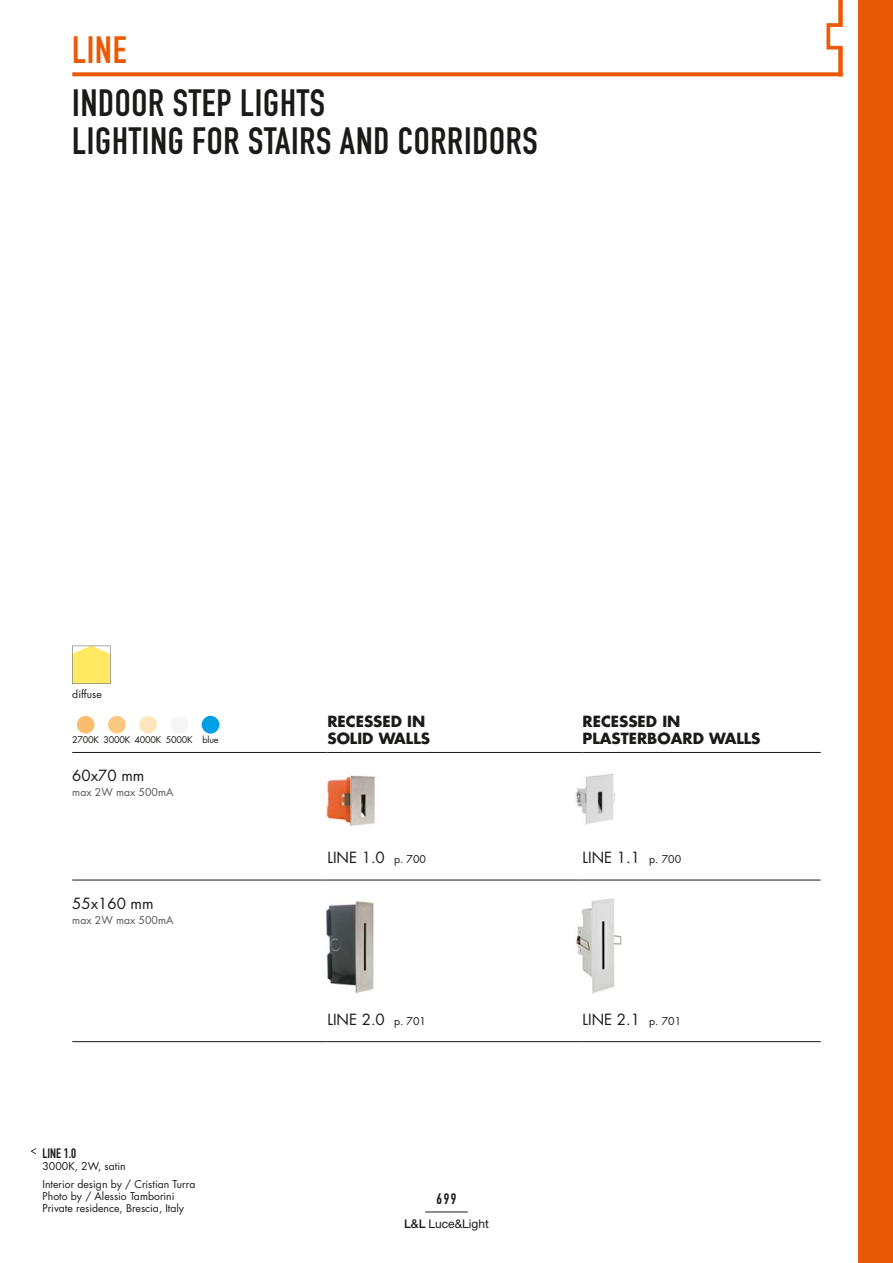
<style>
.page{position:relative;width:893px;height:1263px;background:#fff}
.page>*{position:absolute;margin:0;border:0;box-sizing:border-box;transform-origin:0 0}
.t1{font:37.5px "DIN Engschrift";letter-spacing:.02em;color:#1a1a18}
.t2{font:37.5px "DIN Engschrift";color:#ea5a06}
.t3{font:15px "Futura";color:#1a1a18}
.t4{font:700 15px "Futura";color:#1a1a18}
.t5{font:15px "DIN Engschrift";color:#1a1a18}
.t6{font:13.5px "DIN Engschrift";color:#1a1a18}
.t7{font:12px "Helvetica Neue";color:#1a1a18}
.t8{font:10.5px "Futura";color:#1a1a18}
.t9{font:10.5px "Futura";color:#565656}
.t10{font:9px "Futura";letter-spacing:-.025em;color:#1a1a18}
.s1{font-size:10.5px}
.s2{font-weight:500}
</style>
<div class="page">
<hr style="left:425px;top:1212px;width:43px;height:1px;background:#1a1a18">
<img style="left:324px;top:775px;width:51px;height:51px">
<img style="left:575px;top:773px;width:41px;height:52px">
<img style="left:325px;top:901px;width:49px;height:93px">
<img style="left:574px;top:898px;width:48px;height:96px">
<svg style="left:72px;top:646px;width:39px;height:38px"></svg>
<div style="left:77px;top:716px;width:18px;height:18px;background:#fabc6d;border-radius:50%"></div>
<div style="left:139px;top:716px;width:18px;height:18px;background:#ffe6bc;border-radius:50%"></div>
<div style="left:108px;top:716px;width:18px;height:18px;background:#fbc882;border-radius:50%"></div>
<div style="left:170px;top:716px;width:18px;height:18px;background:#f6f6f6;border-radius:50%"></div>
<div style="left:202px;top:716px;width:17px;height:18px;background:#009ee3;border-radius:50%"></div>
<div style="left:859px;top:0;width:34px;height:1263px;background:#ea5a06"></div>
<svg style="left:826px;top:0;width:17px;height:77px"></svg>
<svg style="left:72px;top:72px;width:770px;height:4px;background:#eb671a"></svg>
<svg style="left:31px;top:1148px;width:5px;height:6px"></svg>
<hr style="left:72px;top:752px;width:255px;height:1px;background:#1a1a18">
<hr style="left:327px;top:752px;width:256px;height:1px;background:#1a1a18">
<hr style="left:583px;top:752px;width:238px;height:1px;background:#1a1a18">
<hr style="left:327px;top:1041px;width:256px;height:1px;background:#1a1a18">
<hr style="left:583px;top:1041px;width:238px;height:1px;background:#1a1a18">
<hr style="left:72px;top:880px;width:255px;height:1px;background:#1a1a18">
<hr style="left:327px;top:880px;width:256px;height:1px;background:#1a1a18">
<hr style="left:583px;top:880px;width:238px;height:1px;background:#1a1a18">
<hr style="left:72px;top:1041px;width:255px;height:1px;background:#1a1a18">
<p class="t2" style="left:72px;top:28px;width:56px">LINE</p>
<p class="t1" style="left:72px;top:81px;width:254px">INDOOR STEP LIGHTS</p>
<p class="t1" style="left:72px;top:118px;width:467px">LIGHTING FOR STAIRS AND CORRIDORS</p>
<p class="t8" style="left:72px;top:686px;width:31px">diffuse</p>
<p class="t10" style="left:72px;top:734px;width:28px">2700K</p>
<p class="t10" style="left:103px;top:734px;width:28px">3000K</p>
<p class="t10" style="left:135px;top:734px;width:28px">4000K</p>
<p class="t10" style="left:166px;top:734px;width:28px">5000K</p>
<p class="t3" style="left:72px;top:765px;width:74px">60x70 mm</p>
<p class="t9" style="left:72px;top:785px;width:103px">max 2W max 500mA</p>
<p class="t10" style="left:203px;top:734px;width:17px">blue</p>
<p class="t3" style="left:72px;top:893px;width:83px">55x160 mm</p>
<p class="t9" style="left:72px;top:912px;width:103px">max 2W max 500mA</p>
<p class="t6" style="left:43px;top:1145px;width:35px">LINE 1.0</p>
<p class="t8" style="left:43px;top:1158px;width:85px">3000K, 2W, satin</p>
<p class="t8" style="left:43px;top:1177px;width:154px">Interior design by / Cristian Turra</p>
<p class="t8" style="left:43px;top:1189px;width:134px">Photo by / Alessio Tamborini</p>
<p class="t8" style="left:43px;top:1201px;width:143px">Private residence, Brescia, Italy</p>
<p class="t4" style="left:327px;top:711px;width:99px">RECESSED IN</p>
<p class="t4" style="left:327px;top:728px;width:104px">SOLID WALLS</p>
<p class="t4" style="left:583px;top:711px;width:99px">RECESSED IN</p>
<p class="t4" style="left:583px;top:728px;width:179px">PLASTERBOARD WALLS</p>
<p class="t3" style="left:327px;top:847px;width:100px">LINE 1.0 <span class="s1">p. 700</span></p>
<p class="t3" style="left:583px;top:847px;width:100px">LINE 1.1 <span class="s1">p. 700</span></p>
<p class="t3" style="left:327px;top:1009px;width:100px">LINE 2.0 <span class="s1">p. 701</span></p>
<p class="t3" style="left:583px;top:1009px;width:100px">LINE 2.1 <span class="s1">p. 701</span></p>
<p class="t5" style="left:437px;top:1189px;width:21px">699</p>
<p class="t7" style="left:404px;top:1216px;width:86px"><span class="s2">L&amp;L</span> Luce&amp;Light</p>
</div>
